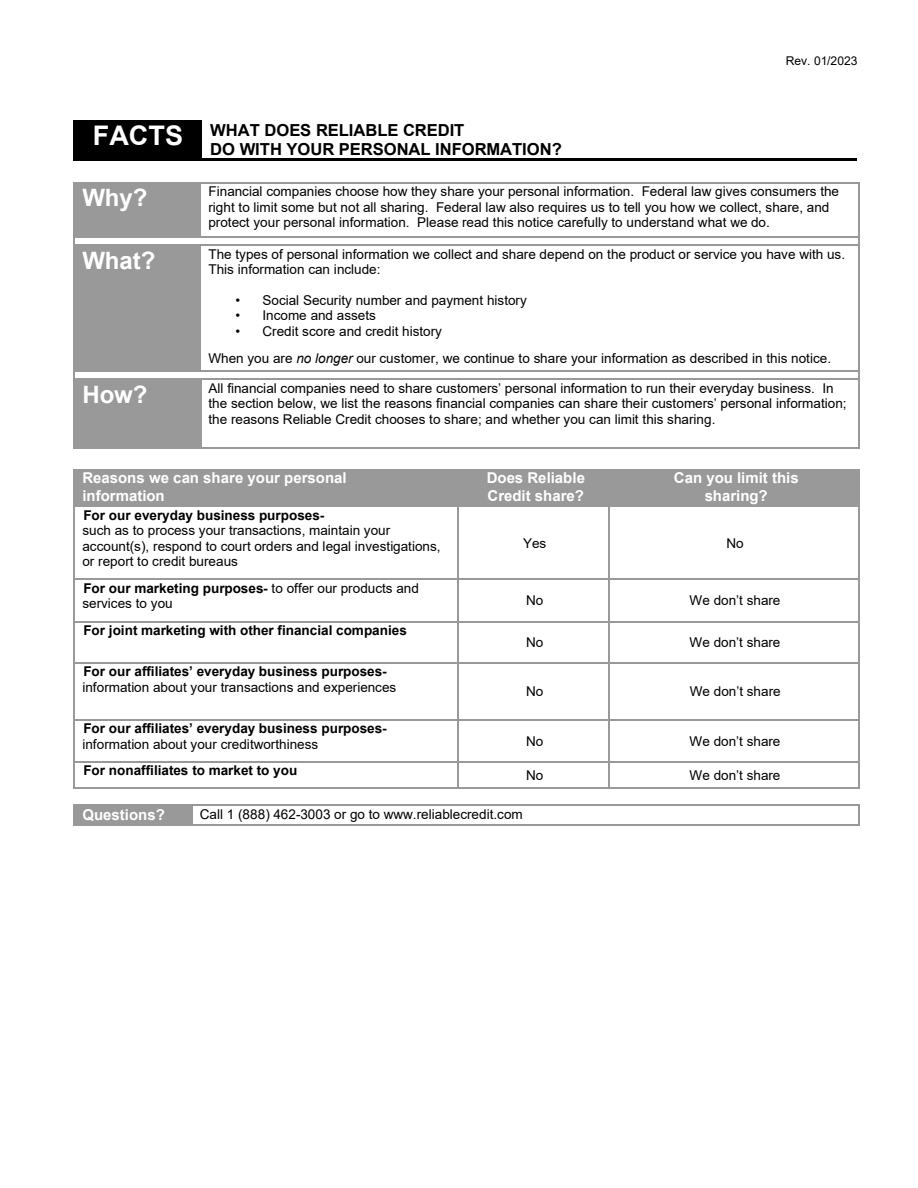
<style>
.page{position:relative;width:918px;height:1188px;background:#fff}
.page>*{position:absolute;margin:0;border:0;box-sizing:border-box;transform-origin:0 0}
.t1{font:700 24px "Arial";color:#fff}
.t2{font:700 16.5px/19px "Arial";color:#000}
.t3{font:700 15px/17.2px "Arial";color:#fff}
.t4{font:13.5px/15.5px "Arial";color:#000}
.t5{font:700 13.5px "Arial";color:#000}
.t6{font:12px "Arial";color:#000}
.s1{font-size:27px;color:#fff}
.s2{font-style:italic}
.s3{font-weight:700}
</style>
<div class="page">
<div style="left:74px;top:120px;width:128px;height:38px;background:#000"></div>
<hr style="left:74px;top:158px;width:128px;height:2px;background:#000">
<hr style="left:203px;top:158px;width:654px;height:2px;background:#000">
<div style="left:75px;top:184px;width:126px;height:52px;background:#999"></div>
<hr style="left:75px;top:182px;width:126px;height:2px;background:#999">
<hr style="left:202px;top:182px;width:656px;height:2px;background:#999">
<hr style="left:74px;top:184px;width:1px;height:52px;background:#999">
<hr style="left:858px;top:184px;width:2px;height:52px;background:#999">
<hr style="left:75px;top:236px;width:126px;height:2px;background:#999">
<hr style="left:202px;top:236px;width:656px;height:2px;background:#999">
<hr style="left:74px;top:238px;width:1px;height:133px;background:#999">
<div style="left:74px;top:246px;width:127px;height:124px;background:#999"></div>
<hr style="left:76px;top:245px;width:125px;height:1px;background:#999">
<hr style="left:202px;top:245px;width:656px;height:1px;background:#999">
<svg style="left:858px;top:236px;width:2px;height:10px"></svg>
<hr style="left:858px;top:246px;width:2px;height:124px;background:#999">
<hr style="left:76px;top:370px;width:125px;height:2px;background:#999">
<hr style="left:202px;top:370px;width:656px;height:2px;background:#999">
<div style="left:75px;top:380px;width:125px;height:67px;background:#999"></div>
<svg style="left:74px;top:370px;width:2px;height:10px"></svg>
<hr style="left:75px;top:379px;width:125px;height:1px;background:#999">
<hr style="left:201px;top:379px;width:657px;height:1px;background:#999">
<svg style="left:858px;top:370px;width:2px;height:10px"></svg>
<hr style="left:74px;top:380px;width:1px;height:67px;background:#999">
<hr style="left:200px;top:380px;width:1px;height:67px;background:#999">
<hr style="left:858px;top:380px;width:2px;height:67px;background:#999">
<hr style="left:76px;top:447px;width:123px;height:1px;background:#999">
<hr style="left:201px;top:447px;width:657px;height:1px;background:#999">
<div style="left:74px;top:469px;width:384px;height:38px;background:#999"></div>
<div style="left:458px;top:469px;width:151px;height:38px;background:#999"></div>
<div style="left:609px;top:469px;width:250px;height:38px;background:#999"></div>
<hr style="left:74px;top:469px;width:1px;height:110px;background:#999">
<hr style="left:458px;top:507px;width:1px;height:72px;background:#999">
<hr style="left:609px;top:507px;width:1px;height:72px;background:#999">
<hr style="left:858px;top:469px;width:2px;height:110px;background:#999">
<hr style="left:75px;top:579px;width:383px;height:1px;background:#999">
<hr style="left:459px;top:579px;width:150px;height:1px;background:#999">
<hr style="left:610px;top:579px;width:248px;height:1px;background:#999">
<hr style="left:74px;top:580px;width:1px;height:41px;background:#999">
<hr style="left:458px;top:580px;width:1px;height:41px;background:#999">
<hr style="left:609px;top:580px;width:1px;height:41px;background:#999">
<hr style="left:858px;top:580px;width:2px;height:41px;background:#999">
<hr style="left:75px;top:621px;width:383px;height:1px;background:#999">
<hr style="left:459px;top:621px;width:150px;height:1px;background:#999">
<hr style="left:610px;top:621px;width:248px;height:1px;background:#999">
<hr style="left:74px;top:622px;width:1px;height:40px;background:#999">
<hr style="left:458px;top:622px;width:1px;height:40px;background:#999">
<hr style="left:609px;top:622px;width:1px;height:40px;background:#999">
<hr style="left:858px;top:622px;width:2px;height:40px;background:#999">
<hr style="left:75px;top:662px;width:383px;height:1px;background:#999">
<hr style="left:459px;top:662px;width:150px;height:1px;background:#999">
<hr style="left:610px;top:662px;width:248px;height:1px;background:#999">
<hr style="left:74px;top:664px;width:1px;height:55px;background:#999">
<hr style="left:458px;top:664px;width:1px;height:55px;background:#999">
<hr style="left:609px;top:664px;width:1px;height:55px;background:#999">
<hr style="left:858px;top:664px;width:2px;height:55px;background:#999">
<hr style="left:75px;top:719px;width:383px;height:1px;background:#999">
<hr style="left:459px;top:719px;width:150px;height:1px;background:#999">
<hr style="left:610px;top:719px;width:248px;height:1px;background:#999">
<hr style="left:74px;top:721px;width:1px;height:40px;background:#999">
<hr style="left:458px;top:721px;width:1px;height:40px;background:#999">
<hr style="left:609px;top:721px;width:1px;height:40px;background:#999">
<hr style="left:858px;top:721px;width:2px;height:40px;background:#999">
<hr style="left:75px;top:761px;width:383px;height:1px;background:#999">
<hr style="left:459px;top:761px;width:150px;height:1px;background:#999">
<hr style="left:610px;top:761px;width:248px;height:1px;background:#999">
<hr style="left:858px;top:763px;width:2px;height:25px;background:#999">
<svg style="left:74px;top:761px;width:2px;height:28px"></svg>
<hr style="left:76px;top:788px;width:382px;height:1px;background:#999">
<svg style="left:458px;top:761px;width:1px;height:28px"></svg>
<hr style="left:459px;top:788px;width:150px;height:1px;background:#999">
<svg style="left:609px;top:761px;width:1px;height:28px"></svg>
<hr style="left:610px;top:788px;width:248px;height:1px;background:#999">
<div style="left:75px;top:806px;width:116px;height:19px;background:#999"></div>
<hr style="left:76px;top:805px;width:115px;height:1px;background:#999">
<hr style="left:192px;top:805px;width:266px;height:1px;background:#999">
<hr style="left:459px;top:805px;width:150px;height:1px;background:#999">
<hr style="left:610px;top:805px;width:248px;height:1px;background:#999">
<svg style="left:74px;top:805px;width:2px;height:21px"></svg>
<hr style="left:75px;top:825px;width:116px;height:1px;background:#999">
<svg style="left:191px;top:805px;width:1px;height:21px"></svg>
<hr style="left:192px;top:825px;width:666px;height:1px;background:#999">
<svg style="left:858px;top:805px;width:2px;height:21px"></svg>
<p class="t6" style="left:786px;top:53px;width:73px">Rev. 01/2023</p>
<p class="t2" style="left:210px;top:121px;width:353px;text-indent:-117px"><span class="s1">FACTS</span> WHAT DOES RELIABLE CREDIT<br>DO WITH YOUR PERSONAL INFORMATION?</p>
<h1 class="t1" style="left:82px;top:181px;width:67px">Why?</h1>
<p class="t4" style="left:208px;top:184px;width:632px">Financial companies choose how they share your personal information. Federal law gives consumers the right to limit some but not all sharing. Federal law also requires us to tell you how we collect, share, and protect your personal information. Please read this notice carefully to understand what we do.</p>
<h1 class="t1" style="left:82px;top:243px;width:75px">What?</h1>
<p class="t4" style="left:208px;top:246px;width:638px">The types of personal information we collect and share depend on the product or service you have with us.<br>This information can include:</p>
<p class="t4" style="left:235px;top:292px;width:293px">• Social Security number and payment history</p>
<p class="t4" style="left:235px;top:308px;width:142px">• Income and assets</p>
<p class="t4" style="left:208px;top:317px;width:624px;line-height:27.8px;text-indent:27px">• Credit score and credit history<br>When you are <span class="s2">no longer</span> our customer, we continue to share your information as described in this notice.</p>
<h1 class="t1" style="left:82px;top:377px;width:67px">How?</h1>
<p class="t4" style="left:208px;top:380px;width:640px">All financial companies need to share customers’ personal information to run their everyday business. In the section below, we list the reasons financial companies can share their customers’ personal information; the reasons Reliable Credit chooses to share; and whether you can limit this sharing.</p>
<p class="t3" style="left:82px;top:470px;width:266px">Reasons we can share your personal information</p>
<p class="t3" style="left:487px;top:470px;width:100px">Does Reliable<br>Credit share?</p>
<p class="t3" style="left:674px;top:470px;width:127px;text-align:center">Can you limit this sharing?</p>
<p class="t5" style="left:83px;top:506px;width:243px">For our everyday business purposes-</p>
<p class="t4" style="left:82px;top:523px;width:360px">such as to process your transactions, maintain your account(s), respond to court orders and legal investigations, or report to credit bureaus</p>
<p class="t4" style="left:523px;top:535px;width:25px">Yes</p>
<p class="t4" style="left:727px;top:535px;width:19px">No</p>
<p class="t4" style="left:82px;top:580px;width:338px"><span class="s3">For our marketing purposes-</span> to offer our products and services to you</p>
<p class="t5" style="left:83px;top:621px;width:325px">For joint marketing with other financial companies</p>
<p class="t4" style="left:526px;top:593px;width:19px">No</p>
<p class="t4" style="left:690px;top:593px;width:92px">We don’t share</p>
<p class="t4" style="left:526px;top:635px;width:19px">No</p>
<p class="t4" style="left:690px;top:635px;width:92px">We don’t share</p>
<p class="t5" style="left:83px;top:662px;width:305px">For our affiliates’ everyday business purposes-</p>
<p class="t4" style="left:82px;top:679px;width:315px">information about your transactions and experiences</p>
<p class="t4" style="left:526px;top:684px;width:19px">No</p>
<p class="t4" style="left:690px;top:684px;width:92px">We don’t share</p>
<p class="t5" style="left:83px;top:719px;width:305px">For our affiliates’ everyday business purposes-</p>
<p class="t4" style="left:82px;top:736px;width:237px">information about your creditworthiness</p>
<p class="t4" style="left:526px;top:733px;width:19px">No</p>
<p class="t4" style="left:690px;top:733px;width:92px">We don’t share</p>
<p class="t5" style="left:83px;top:761px;width:216px">For nonaffiliates to market to you</p>
<p class="t4" style="left:526px;top:767px;width:19px">No</p>
<p class="t4" style="left:690px;top:767px;width:92px">We don’t share</p>
<p class="t3" style="left:82px;top:806px;width:84px">Questions?</p>
<p class="t4" style="left:200px;top:806px;width:324px">Call 1 (888) 462-3003 or go to www.reliablecredit.com</p>
</div>
